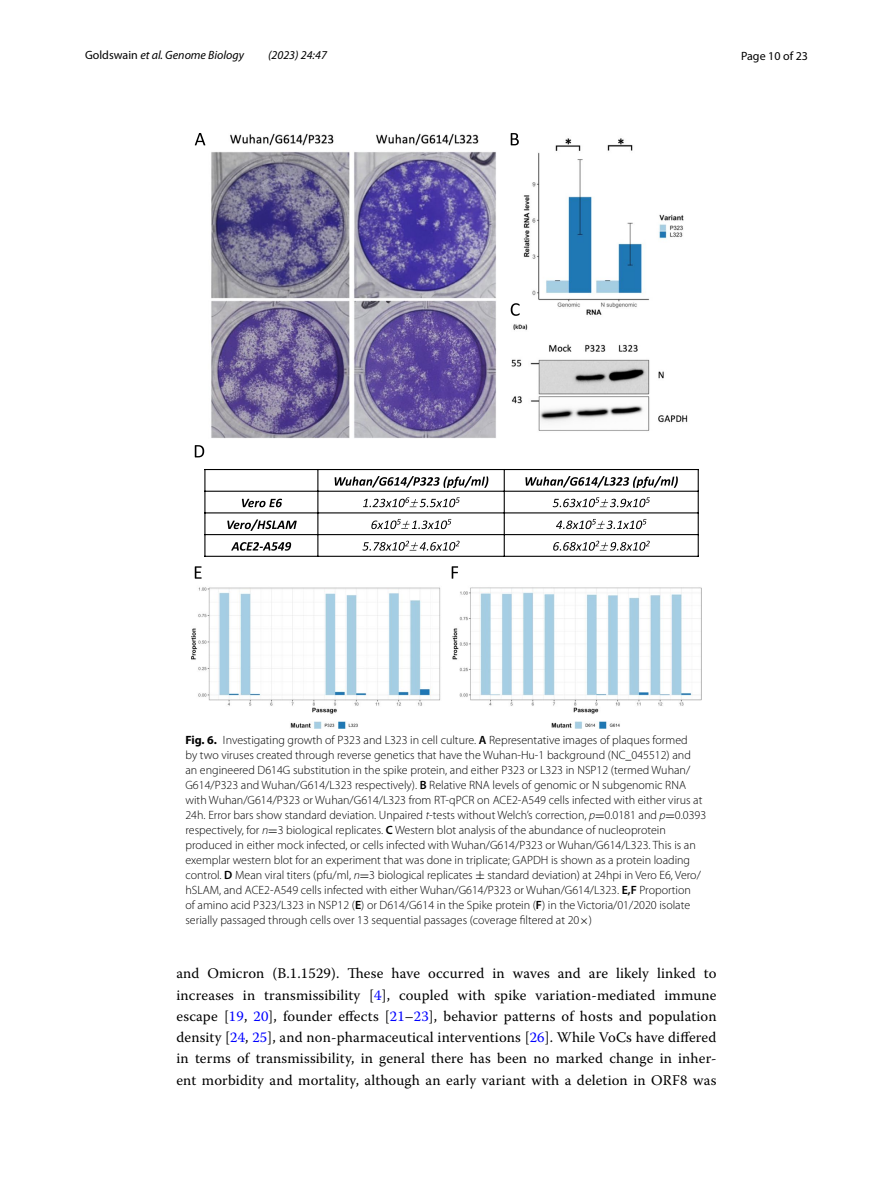
<style>
.page{position:relative;width:893px;height:1187px;background:#fff}
.page>*{position:absolute;margin:0;border:0;box-sizing:border-box;transform-origin:0 0}
.t1{font:14.7px/21.1px "Warnock Pro";letter-spacing:.01em;color:#000;text-align:justify}
.t2{font:300 12px/15px "Myriad Pro";color:#000}
.t3{font:italic 12px "Myriad Pro";color:#000}
.t4{font:12px "Myriad Pro";color:#000}
.s1{font-style:normal}
.s2{font-weight:700}
.s3{font-weight:600}
.s4{font-style:italic}
.s5{font-family:"MTSY";font-weight:400}
.s6{color:#00f}
</style>
<div class="page">
<img style="left:191px;top:133px;width:511px;height:595px">
<hr style="left:317px;top:469px;width:1px;height:88px;background:#000">
<hr style="left:504px;top:469px;width:1px;height:88px;background:#000">
<hr style="left:204px;top:490px;width:495px;height:1px;background:#000">
<hr style="left:204px;top:512px;width:495px;height:1px;background:#000">
<hr style="left:204px;top:534px;width:495px;height:1px;background:#000">
<hr style="left:204px;top:469px;width:1px;height:88px;background:#000">
<hr style="left:698px;top:469px;width:1px;height:88px;background:#000">
<hr style="left:204px;top:469px;width:495px;height:1px;background:#000">
<hr style="left:204px;top:555px;width:495px;height:2px;background:#000">
<svg style="left:335px;top:476px;width:153px;height:12px"></svg>
<svg style="left:525px;top:476px;width:153px;height:12px"></svg>
<svg style="left:242px;top:498px;width:40px;height:9px"></svg>
<svg style="left:363px;top:497px;width:97px;height:10px"></svg>
<svg style="left:553px;top:497px;width:97px;height:10px"></svg>
<svg style="left:227px;top:519px;width:70px;height:12px"></svg>
<svg style="left:371px;top:519px;width:80px;height:10px"></svg>
<svg style="left:556px;top:519px;width:90px;height:10px"></svg>
<svg style="left:231px;top:542px;width:60px;height:8px"></svg>
<svg style="left:363px;top:540px;width:97px;height:10px"></svg>
<svg style="left:553px;top:540px;width:97px;height:10px"></svg>
<svg style="left:195px;top:133px;width:10px;height:12px"></svg>
<svg style="left:511px;top:133px;width:8px;height:12px"></svg>
<svg style="left:511px;top:303px;width:9px;height:13px"></svg>
<svg style="left:195px;top:445px;width:9px;height:12px"></svg>
<svg style="left:195px;top:566px;width:7px;height:12px"></svg>
<svg style="left:452px;top:566px;width:6px;height:12px"></svg>
<p class="t3" style="left:85px;top:48px;width:161px"><span class="s1">Goldswain</span> et al. Genome Biology</p>
<p class="t3" style="left:268px;top:48px;width:60px">(2023) 24:47</p>
<p class="t4" style="left:741px;top:48px;width:68px">Page 10 of 23</p>
<p class="t2" style="left:185px;top:732px;width:522px"><span class="s2">Fig. 6.</span> Investigating growth of P323 and L323 in cell culture. <span class="s3">A</span> Representative images of plaques formed<br>by two viruses created through reverse genetics that have the Wuhan-Hu-1 background (NC_045512) and<br>an engineered D614G substitution in the spike protein, and either P323 or L323 in NSP12 (termed Wuhan/ G614/P323 and Wuhan/G614/L323 respectively). <span class="s3">B</span> Relative RNA levels of genomic or N subgenomic RNA with Wuhan/G614/P323 or Wuhan/G614/L323 from RT-qPCR on ACE2-A549 cells infected with either virus at 24h. Error bars show standard deviation. Unpaired <span class="s4">t</span>-tests without Welch’s correction, <span class="s4">p</span><span class="s5">=</span>0.0181 and <span class="s4">p</span><span class="s5">=</span>0.0393 respectively, for <span class="s4">n</span><span class="s5">=</span>3 biological replicates. <span class="s3">C</span> Western blot analysis of the abundance of nucleoprotein produced in either mock infected, or cells infected with Wuhan/G614/P323 or Wuhan/G614/L323. This is an exemplar western blot for an experiment that was done in triplicate; GAPDH is shown as a protein loading control. <span class="s3">D</span> Mean viral titers (pfu/ml, <span class="s4">n</span><span class="s5">=</span>3 biological replicates <span class="s5">±</span> standard deviation) at 24hpi in Vero E6, Vero/ hSLAM, and ACE2-A549 cells infected with either Wuhan/G614/P323 or Wuhan/G614/L323. <span class="s3">E,F</span> Proportion<br>of amino acid P323/L323 in NSP12 (<span class="s3">E</span>) or D614/G614 in the Spike protein (<span class="s3">F</span>) in the Victoria/01/2020 isolate serially passaged through cells over 13 sequential passages (coverage filtered at 20<span class="s5">×</span>)</p>
<p class="t1" style="left:176px;top:962px;width:542px">and Omicron (B.1.1529). These have occurred in waves and are likely linked to increases in transmissibility [<span class="s6">4</span>], coupled with spike variation-mediated immune escape [<span class="s6">19</span>, <span class="s6">20</span>], founder effects [<span class="s6">21</span>–<span class="s6">23</span>], behavior patterns of hosts and population density [<span class="s6">24</span>, <span class="s6">25</span>], and non-pharmaceutical interventions [<span class="s6">26</span>]. While VoCs have differed in terms of transmissibility, in general there has been no marked change in inher&shy;ent morbidity and mortality, although an early variant with a deletion in ORF8 was</p>
</div>
